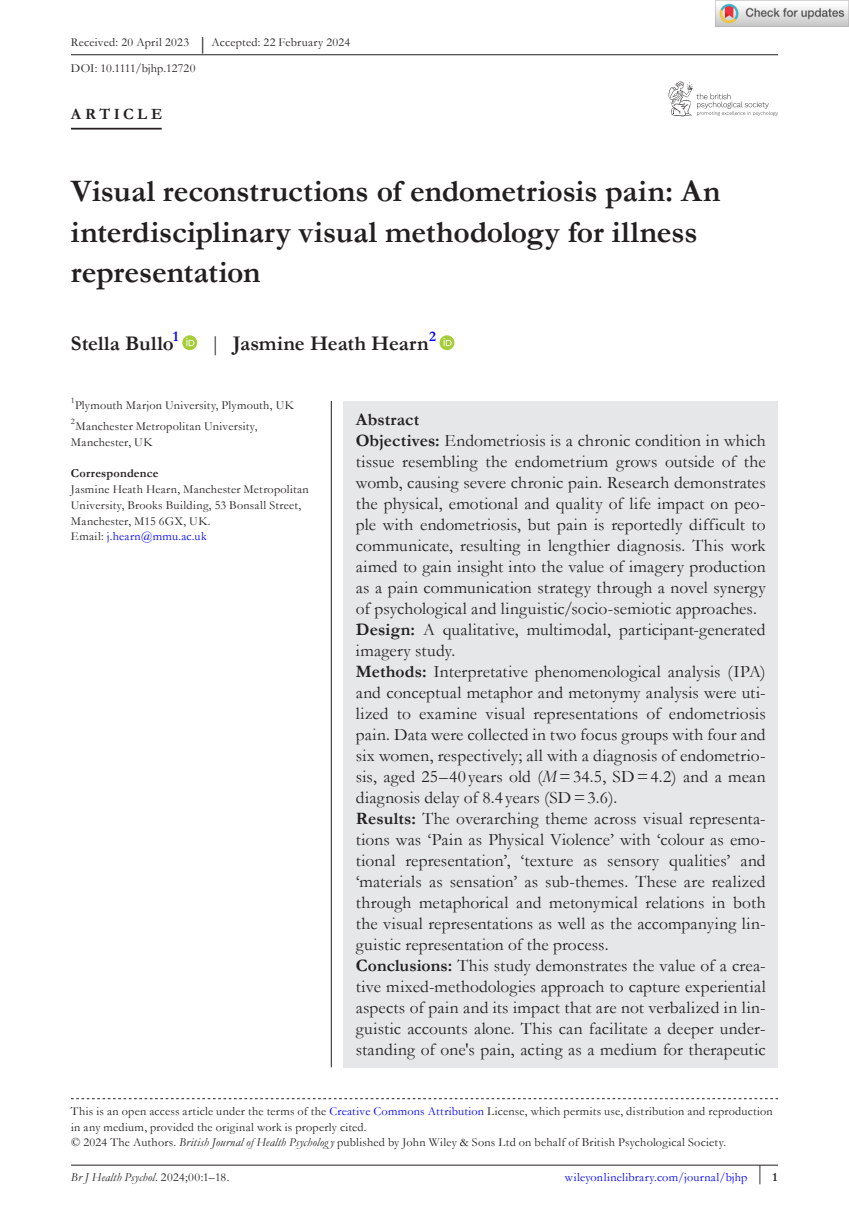
<style>
.page{position:relative;width:849px;height:1221px;background:#fff}
.page>*{position:absolute;margin:0;border:0;box-sizing:border-box;transform-origin:0 0}
.t1{font:700 31.5px/40.2px "Garamond";letter-spacing:-.005em;color:#231f20}
.t2{font:700 21px "Garamond";color:#231f20}
.t3{font:17.5px/21px "Garamond";letter-spacing:.005em;color:#231f20}
.t4{font:700 15.75px "Garamond";letter-spacing:.22em;color:#231f20}
.t5{font:12.25px/15.8px "Garamond";letter-spacing:.02em;color:#231f20}
.t6{font:12.25px "Garamond";letter-spacing:.02em;color:#00f}
.t7{font:italic 12.25px "Garamond";letter-spacing:.015em;color:#231f20}
.t8{font:700 12.25px "Garamond";letter-spacing:.02em;color:#231f20}
.s1{font-size:18.38px}
.s2{font-weight:400}
.s3{color:#00f}
.s4{font-weight:700}
.s5{font-style:italic}
.s6{font-style:normal}
.s7{font-weight:700;color:#231f20}
</style>
<div class="page">
<hr style="left:71px;top:1164px;width:706px;height:1px;background:#231f20">
<svg style="left:668px;top:82px;width:109px;height:34px"></svg>
<hr style="left:71px;top:128px;width:91px;height:1px;background:#231f20">
<svg style="left:182px;top:335px;width:15px;height:15px"></svg>
<svg style="left:186px;top:338px;width:8px;height:8px"></svg>
<svg style="left:439px;top:335px;width:15px;height:15px"></svg>
<svg style="left:443px;top:338px;width:8px;height:8px"></svg>
<hr style="left:71px;top:54px;width:706px;height:1px;background:#231f20">
<svg style="left:71px;top:1098px;width:706px;height:1px"></svg>
<div style="left:343px;top:401px;width:434px;height:666px;background:#e6e7e9"></div>
<hr style="left:331px;top:401px;width:1px;height:666px;background:#231f20">
<img style="left:715px;top:0;width:133px;height:26px">
<p class="t5" style="left:71px;top:30px;width:281px;line-height:25.2px">Received: 20 April 2023 <span class="s1">|</span> Accepted: 22 February 2024<br>DOI: 10.1111/bjhp.12720</p>
<p class="t4" style="left:71px;top:103px;width:93px">ARTICLE</p>
<h1 class="t1" style="left:71px;top:171px;width:651px">Visual reconstructions of endometriosis pain: An interdisciplinary visual methodology for illness representation</h1>
<p class="t2" style="left:71px;top:329px;width:109px">Stella Bullo<sup>1</sup></p>
<p class="t2" style="left:210px;top:329px;width:227px"><span class="s2">|</span> Jasmine Heath Hearn<sup>2</sup></p>
<p class="t5" style="left:71px;top:394px;width:224px;line-height:21px"><sup>1</sup>Plymouth Marjon University, Plymouth, UK<br><sup>2</sup>Manchester Metropolitan University,</p>
<p class="t5" style="left:71px;top:433px;width:83px">Manchester, UK</p>
<p class="t8" style="left:71px;top:465px;width:89px">Correspondence</p>
<p class="t5" style="left:71px;top:481px;width:239px">Jasmine Heath Hearn, Manchester Metropolitan University, Brooks Building, 53 Bonsall Street, Manchester, M15 6GX, UK.<br>Email: <span class="s3">j.hearn@mmu.ac.uk</span></p>
<p class="t3" style="left:356px;top:408px;width:411px"><span class="s4">Abstract<br>Objectives:</span> Endometriosis is a chronic condition in which tissue resembling the endometrium grows outside of the womb, causing severe chronic pain. Research demonstrates the physical, emotional and quality of life impact on peo&shy;ple with endometriosis, but pain is reportedly difficult to communicate, resulting in lengthier diagnosis. This work aimed to gain insight into the value of imagery production as a pain communication strategy through a novel synergy of psychological and linguistic/socio-semiotic approaches.<br><span class="s4">Design:</span> A qualitative, multimodal, participant-generated imagery study.<br><span class="s4">Methods:</span> Interpretative phenomenological analysis (IPA) and conceptual metaphor and metonymy analysis were uti&shy;lized to examine visual representations of endometriosis pain. Data were collected in two focus groups with four and six women, respectively; all with a diagnosis of endometrio&shy;sis, aged 25–40 years old (<span class="s5">M</span>=34.5, SD=4.2) and a mean diagnosis delay of 8.4 years (SD=3.6).<br><span class="s4">Results:</span> The overarching theme across visual representa&shy;tions was ‘Pain as Physical Violence’ with ‘colour as emo&shy;tional representation’, ‘texture as sensory qualities’ and ‘materials as sensation’ as sub-themes. These are realized through metaphorical and metonymical relations in both the visual representations as well as the accompanying lin&shy;guistic representation of the process.<br><span class="s4">Conclusions:</span> This study demonstrates the value of a crea&shy;tive mixed-methodologies approach to capture experiential aspects of pain and its impact that are not verbalized in lin&shy;guistic accounts alone. This can facilitate a deeper under&shy;standing of one's pain, acting as a medium for therapeutic</p>
<p class="t5" style="left:71px;top:1102px;width:703px">This is an open access article under the terms of the <span class="s3">Creative Commons Attribution</span> License, which permits use, distribution and reproduction in any medium, provided the original work is properly cited.<br>© 2024 The Authors. <span class="s5">British Journal of Health Psycholog y</span> published by John Wiley &amp; Sons Ltd on behalf of British Psychological Society.</p>
<p class="t7" style="left:71px;top:1169px;width:160px">Br J Health Psychol<span class="s6">. 2024;00:1–18.</span></p>
<p class="t6" style="left:564px;top:1169px;width:214px">wileyonlinelibrary.com/journal/bjhp <sup>|</sup> <span class="s7">1</span></p>
</div>
